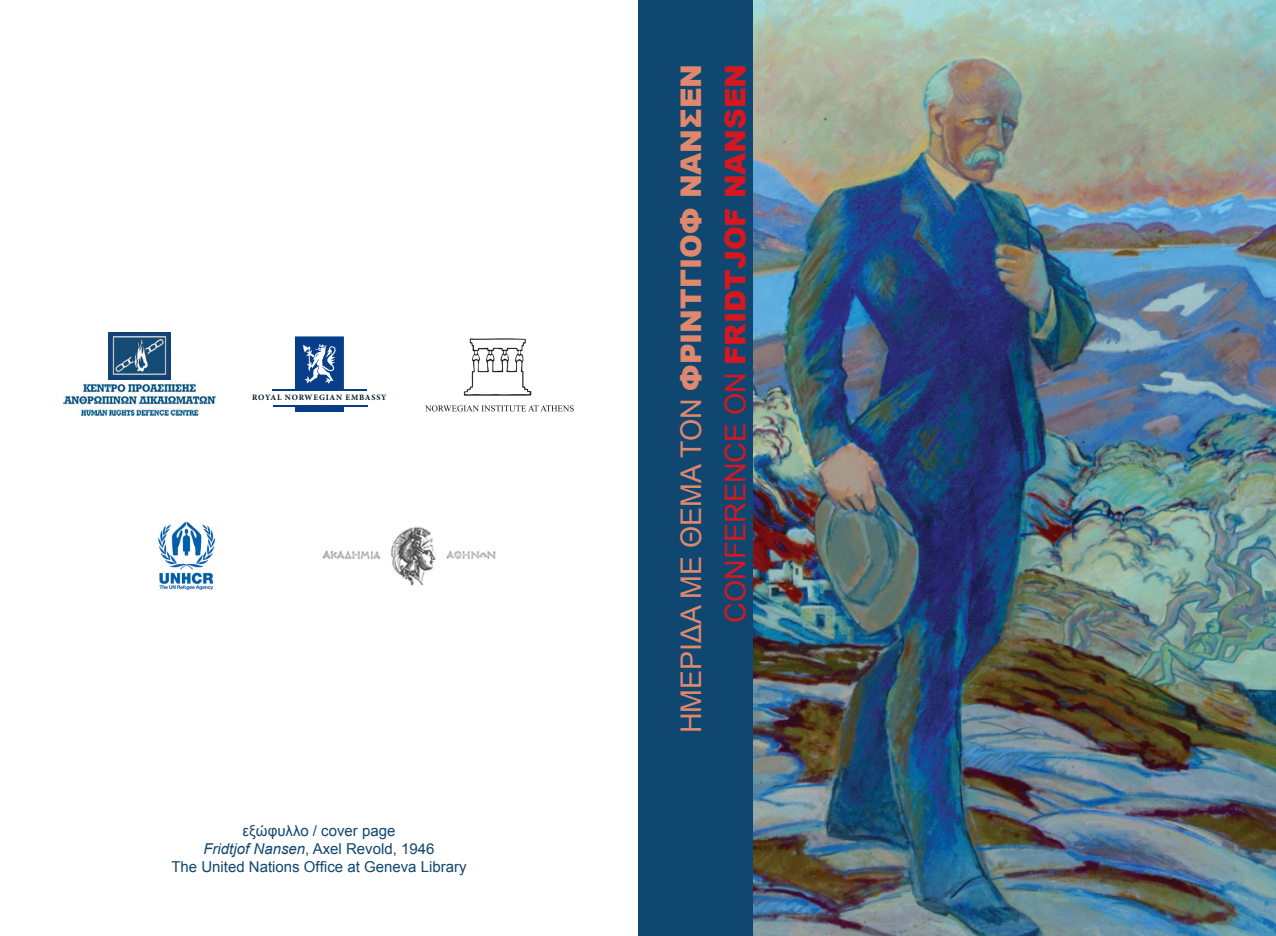
<style>
.page{position:relative;width:1276px;height:936px;background:#fff}
.page>*{position:absolute;margin:0;border:0;box-sizing:border-box;transform-origin:0 0}
.t1{font:28.5px/44.1px "Arial";color:#df886e;text-align:right}
.t2{font:15px/18px "Arial";color:#0f4770;text-align:center}
.t3{font:700 8.25px "Minion Pro";letter-spacing:.09em;color:#001322}
.s1{font-style:italic}
.s2{font-weight:900}
.s3{color:#d7171f}
.s4{font-weight:900;color:#d7171f}
</style>
<div class="page">
<hr style="left:273px;top:405px;width:94px;height:1px;background:#083e89">
<div style="left:295px;top:405px;width:49px;height:6px;background:#083e89"></div>
<hr style="left:272px;top:389px;width:95px;height:1px;background:#083e89">
<div style="left:295px;top:336px;width:49px;height:54px;background:#083e89"></div>
<svg style="left:303px;top:344px;width:33px;height:39px"></svg>
<img style="left:463px;top:338px;width:69px;height:58px">
<svg style="left:425px;top:405px;width:148px;height:6px"></svg>
<img style="left:158px;top:521px;width:58px;height:68px">
<img style="left:322px;top:527px;width:174px;height:59px">
<div style="left:638px;top:0;width:120px;height:935px;background:#0f4770"></div>
<img style="left:754px;top:0;width:522px;height:935px">
<img style="left:109px;top:332px;width:62px;height:48px">
<img style="left:64px;top:383px;width:152px;height:32px">
<p class="t3" style="left:252px;top:392px;width:136px">ROYAL NORWEGIAN EMBASSY</p>
<p class="t2" style="left:171px;top:822px;width:297px">εξώφυλλο / cover page<br><span class="s1">Fridtjof Nansen</span>, Axel Revold, 1946<br>The United Nations Office at Geneva Library</p>
<h1 class="t1" style="left:669px;top:733px;width:671px;rotate:-90deg">HMEΡΙΔΑ ΜΕ ΘΕΜΑ ΤΟΝ <span class="s2">ΦΡΙΝΤΓΙΟΦ ΝΑΝΣΕΝ<br></span><span class="s3">CONFERENCE ON</span> <span class="s4">FRIDTJOF NANSEN</span></h1>
</div>
